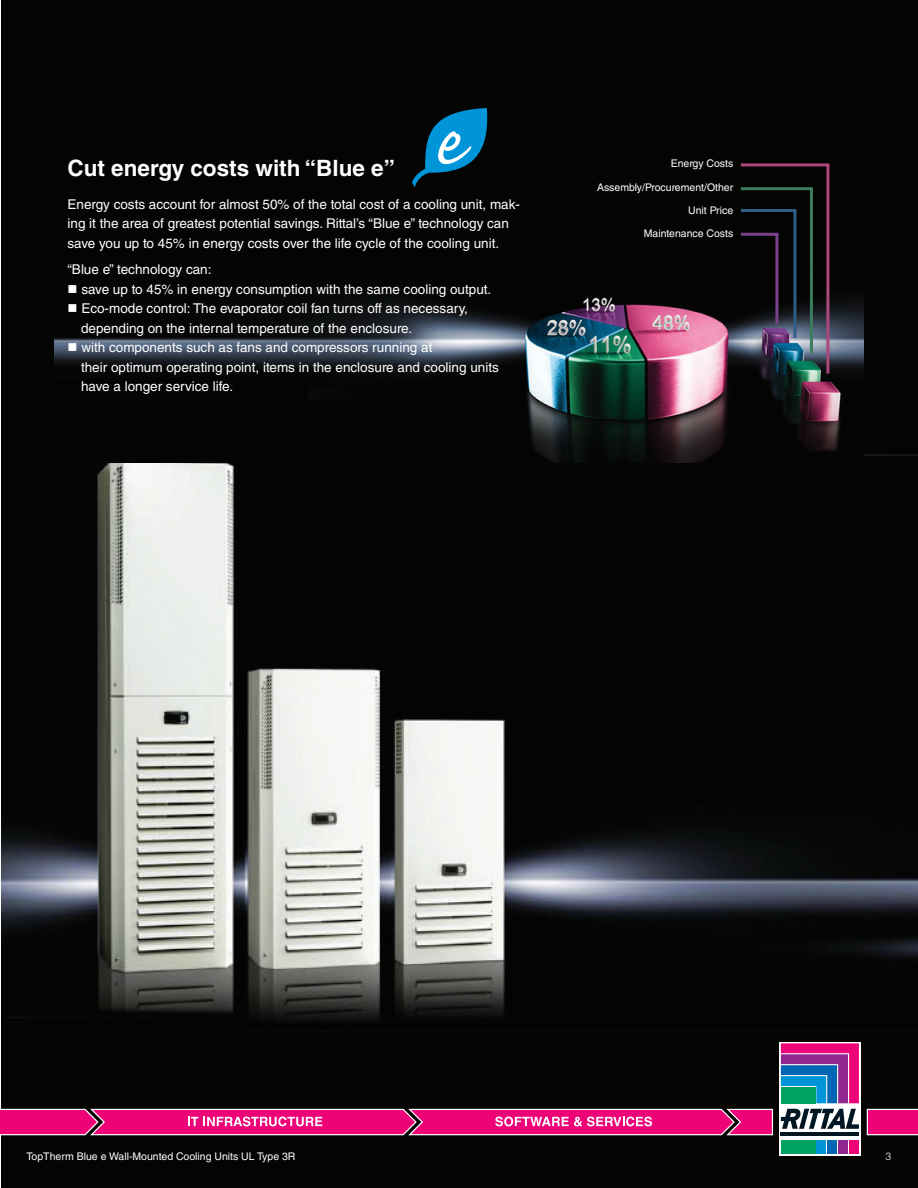
<style>
.page{position:relative;width:918px;height:1188px;background:#fff}
.page>*{position:absolute;margin:0;border:0;box-sizing:border-box;transform-origin:0 0}
.t1{font:700 22.5px "Helvetica LT Std";color:#fff}
.t2{font:13.5px/19.5px "Helvetica LT Std";color:#fff}
.t3{font:10.5px "Helvetica LT Std";color:#fff}
.t4{font:300 10.5px "Helvetica LT Std";color:#fff}
</style>
<div class="page">
<img style="left:1px;top:0;width:917px;height:1188px">
<svg style="left:779px;top:1042px;width:81px;height:113px"></svg>
<hr style="left:781px;top:1132px;width:78px;height:3px;background:#011622">
<svg style="left:781px;top:1109px;width:78px;height:20px"></svg>
<div style="left:781px;top:1140px;width:34px;height:14px;background:#00a261"></div>
<div style="left:816px;top:1140px;width:10px;height:14px;background:#0095d9"></div>
<div style="left:827px;top:1140px;width:10px;height:14px;background:#0166b3"></div>
<div style="left:838px;top:1140px;width:10px;height:14px;background:#90268f"></div>
<svg style="left:781px;top:1043px;width:78px;height:60px"></svg>
<div style="left:849px;top:1140px;width:10px;height:14px;background:#ed0277"></div>
<svg style="left:867px;top:1109px;width:51px;height:26px"></svg>
<svg style="left:0;top:1109px;width:773px;height:26px"></svg>
<img style="left:54px;top:138px;width:810px;height:324px">
<hr style="left:741px;top:233px;width:37px;height:3px;background:#7b418d">
<hr style="left:775px;top:234px;width:3px;height:90px;background:#7b418d">
<hr style="left:741px;top:209px;width:55px;height:3px;background:#2e5d86">
<hr style="left:793px;top:210px;width:3px;height:128px;background:#2e5d86">
<hr style="left:741px;top:187px;width:72px;height:3px;background:#3a7c5b">
<hr style="left:810px;top:189px;width:3px;height:165px;background:#3a7c5b">
<hr style="left:741px;top:163px;width:88px;height:3px;background:#ac487c">
<hr style="left:826px;top:165px;width:3px;height:209px;background:#ac487c">
<svg style="left:412px;top:108px;width:75px;height:79px"></svg>
<h1 class="t1" style="left:68px;top:154px;width:329px">Cut energy costs with “Blue e”</h1>
<p class="t2" style="left:68px;top:194px;width:454px">Energy costs account for almost 50% of the total cost of a cooling unit, mak&shy;ing it the area of greatest potential savings. Rittal’s “Blue e” technology can save you up to 45% in energy costs over the life cycle of the cooling unit.</p>
<p class="t2" style="left:68px;top:260px;width:146px">“Blue e” technology can:</p>
<p class="t2" style="left:68px;top:279px;width:425px">■ save up to 45% in energy consumption with the same cooling output.</p>
<p class="t2" style="left:81px;top:299px;width:388px;text-indent:-14px">■ Eco-mode control: The evaporator coil fan turns off as necessary, depending on the internal temperature of the enclosure.</p>
<p class="t2" style="left:81px;top:338px;width:419px;text-indent:-14px">■ with components such as fans and compressors running at<br>their optimum operating point, items in the enclosure and cooling units have a longer service life.</p>
<p class="t3" style="left:671px;top:157px;width:64px">Energy Costs</p>
<p class="t3" style="left:597px;top:181px;width:138px">Assembly/Procurement/Other</p>
<p class="t3" style="left:688px;top:204px;width:47px">Unit Price</p>
<p class="t3" style="left:644px;top:227px;width:91px">Maintenance Costs</p>
<p class="t3" style="left:26px;top:1151px;width:271px">TopTherm Blue e Wall-Mounted Cooling Units UL Type 3R</p>
<p class="t4" style="left:885px;top:1150px;width:7px">3</p>
</div>
